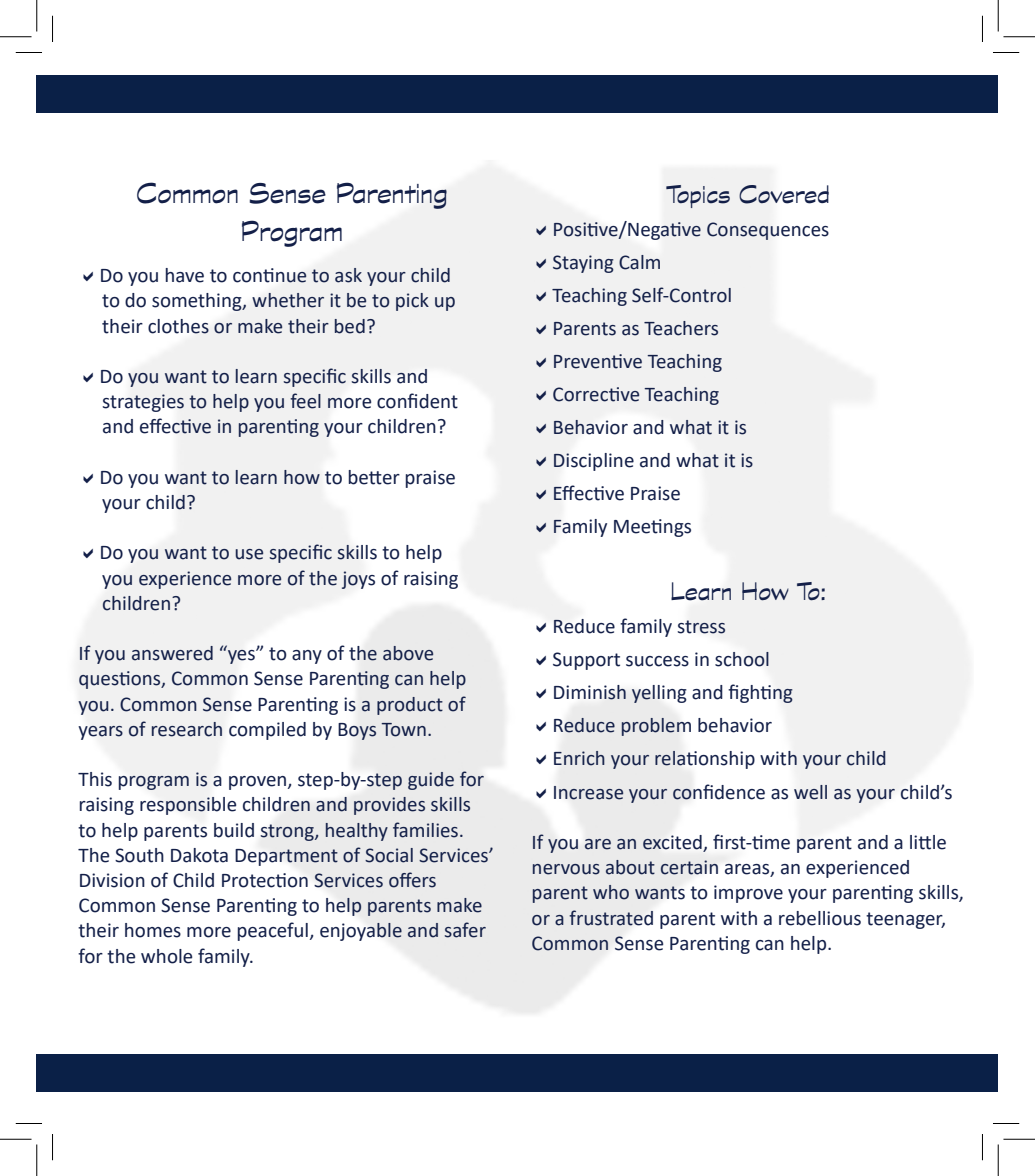
<style>
.page{position:relative;width:1035px;height:1176px;background:#fff}
.page>*{position:absolute;margin:0;border:0;box-sizing:border-box;transform-origin:0 0}
.t1{font:31.5px/37.8px "Graphite Std";color:#131f48;text-align:center}
.t2{font:28px "Graphite Std";color:#131f48}
.t3{font:21px/25.2px "Calibri";color:#131f48}
</style>
<div class="page">
<div style="left:37px;top:75px;width:961px;height:38px;background:#0a2047"></div>
<div style="left:37px;top:1054px;width:961px;height:38px;background:#0a2047"></div>
<svg style="left:16px;top:52px;width:26px;height:1px"></svg>
<svg style="left:993px;top:52px;width:25px;height:1px"></svg>
<svg style="left:16px;top:1123px;width:26px;height:1px"></svg>
<svg style="left:993px;top:1123px;width:25px;height:1px"></svg>
<svg style="left:52px;top:16px;width:1px;height:26px"></svg>
<svg style="left:52px;top:1134px;width:1px;height:26px"></svg>
<hr style="left:0;top:36px;width:32px;height:1px;background:#000">
<hr style="left:1003px;top:36px;width:31px;height:1px;background:#000">
<hr style="left:0;top:1139px;width:32px;height:1px;background:#000">
<hr style="left:1003px;top:1139px;width:31px;height:1px;background:#000">
<hr style="left:36px;top:0;width:1px;height:32px;background:#000">
<hr style="left:36px;top:1144px;width:1px;height:32px;background:#000">
<hr style="left:997px;top:0;width:1px;height:32px;background:#000">
<hr style="left:997px;top:1144px;width:1px;height:32px;background:#000">
<svg style="left:537px;top:225px;width:9px;height:10px"></svg>
<svg style="left:537px;top:258px;width:9px;height:10px"></svg>
<svg style="left:537px;top:291px;width:9px;height:10px"></svg>
<svg style="left:537px;top:324px;width:9px;height:10px"></svg>
<svg style="left:537px;top:357px;width:9px;height:10px"></svg>
<svg style="left:537px;top:390px;width:9px;height:10px"></svg>
<svg style="left:537px;top:424px;width:9px;height:10px"></svg>
<svg style="left:537px;top:457px;width:9px;height:10px"></svg>
<svg style="left:537px;top:490px;width:9px;height:10px"></svg>
<svg style="left:537px;top:523px;width:9px;height:10px"></svg>
<p class="t1" style="left:136px;top:175px;width:313px">Common Sense Parenting<br>Program</p>
<p class="t3" style="left:99px;top:262px;width:353px">Do you have to continue to ask your child</p>
<p class="t3" style="left:102px;top:287px;width:355px">to do something, whether it be to pick up</p>
<p class="t3" style="left:102px;top:312px;width:275px">their clothes or make their bed?</p>
<p class="t3" style="left:99px;top:363px;width:330px">Do you want to learn specific skills and</p>
<p class="t3" style="left:102px;top:388px;width:357px">strategies to help you feel more confident</p>
<p class="t3" style="left:102px;top:413px;width:346px">and effective in parenting your children?</p>
<p class="t3" style="left:99px;top:464px;width:358px">Do you want to learn how to better praise</p>
<p class="t3" style="left:102px;top:489px;width:95px">your child?</p>
<p class="t3" style="left:99px;top:539px;width:344px">Do you want to use specific skills to help</p>
<p class="t3" style="left:102px;top:564px;width:358px">you experience more of the joys of raising</p>
<p class="t3" style="left:102px;top:590px;width:80px">children?</p>
<p class="t3" style="left:78px;top:640px;width:357px">If you answered “yes” to any of the above</p>
<p class="t3" style="left:78px;top:665px;width:389px;text-align:justify">questions, Common Sense Parenting can help you. Common Sense Parenting is a product of years of research compiled by Boys Town.</p>
<p class="t3" style="left:78px;top:766px;width:417px">This program is a proven, step-by-step guide for raising responsible children and provides skills to help parents build strong, healthy families.<br>The South Dakota Department of Social Services’ Division of Child Protection Services offers Common Sense Parenting to help parents make their homes more peaceful, enjoyable and safer for the whole family.</p>
<p class="t2" style="left:666px;top:179px;width:165px">Topics Covered</p>
<p class="t3" style="left:552px;top:216px;width:278px">Positive/Negative Consequences</p>
<p class="t3" style="left:552px;top:249px;width:110px">Staying Calm</p>
<p class="t3" style="left:552px;top:282px;width:181px">Teaching Self-Control</p>
<p class="t3" style="left:552px;top:315px;width:168px">Parents as Teachers</p>
<p class="t3" style="left:552px;top:348px;width:171px">Preventive Teaching</p>
<p class="t3" style="left:552px;top:381px;width:168px">Corrective Teaching</p>
<p class="t3" style="left:552px;top:414px;width:196px">Behavior and what it is</p>
<p class="t3" style="left:552px;top:447px;width:202px">Discipline and what it is</p>
<p class="t3" style="left:552px;top:480px;width:130px">Effective Praise</p>
<p class="t3" style="left:552px;top:513px;width:141px">Family Meetings</p>
<p class="t2" style="left:670px;top:576px;width:157px">Learn How To:</p>
<p class="t3" style="left:552px;top:613px;width:175px">Reduce family stress</p>
<p class="t3" style="left:552px;top:646px;width:219px">Support success in school</p>
<p class="t3" style="left:552px;top:679px;width:242px">Diminish yelling and fighting</p>
<p class="t3" style="left:552px;top:712px;width:221px">Reduce problem behavior</p>
<p class="t3" style="left:552px;top:745px;width:335px">Enrich your relationship with your child</p>
<p class="t3" style="left:552px;top:778px;width:401px">Increase your confidence as well as your child’s</p>
<p class="t3" style="left:531px;top:829px;width:434px">If you are an excited, first-time parent and a little nervous about certain areas, an experienced parent who wants to improve your parenting skills, or a frustrated parent with a rebellious teenager, Common Sense Parenting can help.</p>
</div>
